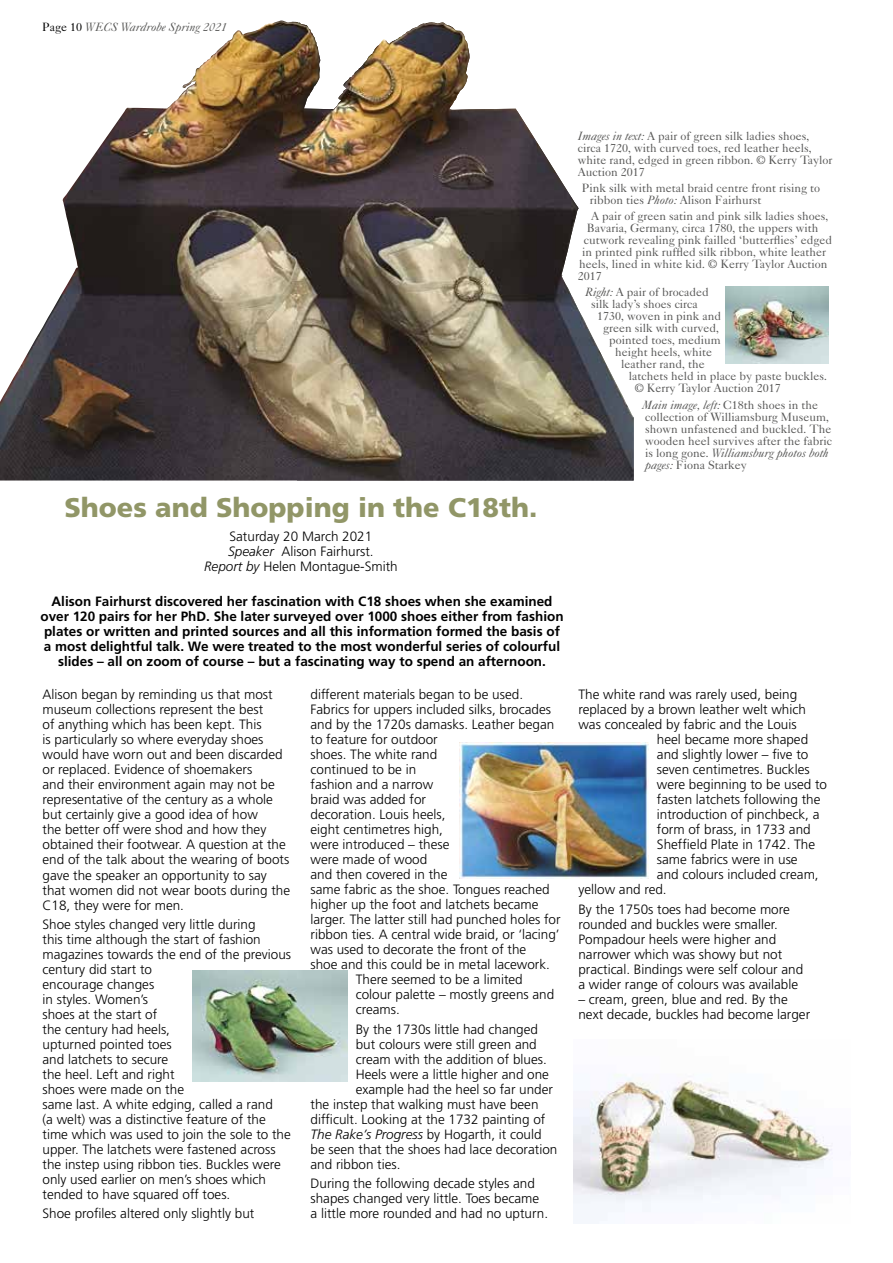
<style>
.page{position:relative;width:893px;height:1263px;background:#fff}
.page>*{position:absolute;margin:0;border:0;box-sizing:border-box;transform-origin:0 0}
.t1{font:900 27px "Frutiger";color:#919667}
.t2{font:300 13.5px/15px "Frutiger";color:#000}
.t3{font:700 13.5px/15px "Frutiger";color:#000;text-align:center}
.t4{font:italic 300 13.5px "Frutiger";color:#000}
.t5{font:12px/12px "Caslon Five Forty";color:#575756}
.t6{font:italic 12px "Caslon Five Forty";color:#575756}
.s1{font-style:normal;color:#000}
.s2{font-style:italic}
.s3{font-style:normal}
</style>
<div class="page">
<img style="left:0;top:21px;width:297px;height:459px">
<img style="left:297px;top:22px;width:337px;height:458px">
<img style="left:193px;top:971px;width:154px;height:110px">
<img style="left:725px;top:287px;width:104px;height:77px">
<img style="left:574px;top:1074px;width:259px;height:149px">
<img style="left:459px;top:743px;width:189px;height:136px">
<p class="t6" style="left:43px;top:19px;width:186px"><span class="s1">Page 10</span> WECS Wardrobe Spring 2021</p>
<h1 class="t1" style="left:64px;top:492px;width:474px">Shoes and Shopping in the C18th.</h1>
<p class="t2" style="left:204px;top:529px;width:195px;text-align:center">Saturday 20 March 2021<br><span class="s2">Speaker</span> Alison Fairhurst.<br><span class="s2">Report by</span> Helen Montague-Smith</p>
<p class="t3" style="left:40px;top:593px;width:525px">Alison Fairhurst discovered her fascination with C18 shoes when she examined over 120 pairs for her PhD. She later surveyed over 1000 shoes either from fashion plates or written and printed sources and all this information formed the basis of a most delightful talk. We were treated to the most wonderful series of colourful slides – all on zoom of course – but a fascinating way to spend an afternoon.</p>
<p class="t2" style="left:43px;top:687px;width:249px">Alison began by reminding us that most museum collections represent the best<br>of anything which has been kept. This<br>is particularly so where everyday shoes would have worn out and been discarded or replaced. Evidence of shoemakers<br>and their environment again may not be representative of the century as a whole but certainly give a good idea of how<br>the better off were shod and how they obtained their footwear. A question at the end of the talk about the wearing of boots gave the speaker an opportunity to say that women did not wear boots during the C18, they were for men.</p>
<p class="t2" style="left:43px;top:916px;width:250px">Shoe styles changed very little during<br>this time although the start of fashion magazines towards the end of the previous century did start to<br>encourage changes<br>in styles. Women’s<br>shoes at the start of<br>the century had heels,<br>upturned pointed toes<br>and latchets to secure<br>the heel. Left and right<br>shoes were made on the<br>same last. A white edging, called a rand<br>(a welt) was a distinctive feature of the time which was used to join the sole to the upper. The latchets were fastened across the instep using ribbon ties. Buckles were only used earlier on men’s shoes which tended to have squared off toes.</p>
<p class="t2" style="left:43px;top:1206px;width:213px">Shoe profiles altered only slightly but</p>
<p class="t2" style="left:310px;top:687px;width:214px">different materials began to be used.</p>
<p class="t2" style="left:310px;top:702px;width:242px">Fabrics for uppers included silks, brocades</p>
<p class="t2" style="left:310px;top:717px;width:245px">and by the 1720s damasks. Leather began</p>
<p class="t2" style="left:310px;top:732px;width:129px">to feature for outdoor</p>
<p class="t2" style="left:310px;top:747px;width:128px">shoes. The white rand</p>
<p class="t2" style="left:310px;top:762px;width:107px">continued to be in</p>
<p class="t2" style="left:310px;top:777px;width:124px">fashion and a narrow</p>
<p class="t2" style="left:310px;top:792px;width:117px">braid was added for</p>
<p class="t2" style="left:310px;top:807px;width:137px">decoration. Louis heels,</p>
<p class="t2" style="left:310px;top:822px;width:134px">eight centimetres high,</p>
<p class="t2" style="left:310px;top:837px;width:141px">were introduced – these</p>
<p class="t2" style="left:310px;top:852px;width:118px">were made of wood</p>
<p class="t2" style="left:310px;top:867px;width:139px">and then covered in the</p>
<p class="t2" style="left:310px;top:882px;width:241px">same fabric as the shoe. Tongues reached</p>
<p class="t2" style="left:310px;top:897px;width:230px">higher up the foot and latchets became</p>
<p class="t2" style="left:310px;top:912px;width:252px">larger. The latter still had punched holes for</p>
<p class="t2" style="left:310px;top:927px;width:251px">ribbon ties. A central wide braid, or ‘lacing’</p>
<p class="t2" style="left:310px;top:942px;width:217px">was used to decorate the front of the</p>
<p class="t2" style="left:310px;top:957px;width:241px">shoe and this could be in metal lacework.</p>
<p class="t2" style="left:356px;top:972px;width:169px">There seemed to be a limited</p>
<p class="t2" style="left:356px;top:987px;width:200px">colour palette – mostly greens and</p>
<p class="t2" style="left:356px;top:1002px;width:45px">creams.</p>
<p class="t2" style="left:356px;top:1021px;width:184px">By the 1730s little had changed</p>
<p class="t2" style="left:356px;top:1036px;width:183px">but colours were still green and</p>
<p class="t2" style="left:356px;top:1051px;width:193px">cream with the addition of blues.</p>
<p class="t2" style="left:356px;top:1066px;width:195px">Heels were a little higher and one</p>
<p class="t2" style="left:356px;top:1081px;width:199px">example had the heel so far under</p>
<p class="t2" style="left:310px;top:1096px;width:230px">the instep that walking must have been</p>
<p class="t2" style="left:310px;top:1111px;width:236px">difficult. Looking at the 1732 painting of</p>
<p class="t4" style="left:310px;top:1126px;width:233px">The Rake’s Progress <span class="s3">by Hogarth, it could</span></p>
<p class="t2" style="left:310px;top:1141px;width:248px">be seen that the shoes had lace decoration</p>
<p class="t2" style="left:310px;top:1156px;width:92px">and ribbon ties.</p>
<p class="t2" style="left:310px;top:1176px;width:239px">During the following decade styles and shapes changed very little. Toes became a little more rounded and had no upturn.</p>
<p class="t5" style="left:578px;top:129px;width:256px"><span class="s2">Images in text:</span> A pair of green silk ladies shoes, circa 1720, with curved toes, red leather heels, white rand, edged in green ribbon. © Kerry Taylor Auction 2017</p>
<p class="t5" style="left:590px;top:182px;width:232px;text-indent:-8px">Pink silk with metal braid centre front rising to ribbon ties <span class="s2">Photo:</span> Alison Fairhurst</p>
<p class="t5" style="left:591px;top:210px;width:239px">A pair of green satin and pink silk ladies shoes,</p>
<p class="t5" style="left:587px;top:222px;width:233px">Bavaria, Germany, circa 1780, the uppers with</p>
<p class="t5" style="left:584px;top:234px;width:250px">cutwork revealing pink failled ‘butterflies’ edged</p>
<p class="t5" style="left:582px;top:246px;width:246px">in printed pink ruffled silk ribbon, white leather</p>
<p class="t5" style="left:579px;top:258px;width:250px">heels, lined in white kid. © Kerry Taylor Auction</p>
<p class="t5" style="left:578px;top:270px;width:25px">2017</p>
<p class="t5" style="left:585px;top:286px;width:125px"><span class="s2">Right:</span> A pair of brocaded</p>
<p class="t5" style="left:591px;top:298px;width:108px">silk lady’s shoes circa</p>
<p class="t5" style="left:597px;top:310px;width:125px">1730, woven in pink and</p>
<p class="t5" style="left:603px;top:322px;width:118px">green silk with curved,</p>
<p class="t5" style="left:609px;top:334px;width:113px">pointed toes, medium</p>
<p class="t5" style="left:615px;top:346px;width:99px">height heels, white</p>
<p class="t5" style="left:621px;top:358px;width:85px">leather rand, the</p>
<p class="t5" style="left:629px;top:370px;width:200px">latchets held in place by paste buckles.</p>
<p class="t5" style="left:635px;top:382px;width:148px">© Kerry Taylor Auction 2017</p>
<p class="t5" style="left:642px;top:398px;width:191px"><span class="s2">Main image, left:</span> C18th shoes in the collection of Williamsburg Museum, shown unfastened and buckled. The wooden heel survives after the fabric is long gone. <span class="s2">Williamsburg photos both pages:</span> Fiona Starkey</p>
<p class="t2" style="left:578px;top:687px;width:220px">The white rand was rarely used, being</p>
<p class="t2" style="left:578px;top:702px;width:229px">replaced by a brown leather welt which</p>
<p class="t2" style="left:578px;top:717px;width:220px">was concealed by fabric and the Louis</p>
<p class="t2" style="left:657px;top:732px;width:153px">heel became more shaped</p>
<p class="t2" style="left:657px;top:747px;width:153px">and slightly lower – five to</p>
<p class="t2" style="left:657px;top:762px;width:154px">seven centimetres. Buckles</p>
<p class="t2" style="left:657px;top:777px;width:172px">were beginning to be used to</p>
<p class="t2" style="left:657px;top:792px;width:165px">fasten latchets following the</p>
<p class="t2" style="left:657px;top:807px;width:164px">introduction of pinchbeck, a</p>
<p class="t2" style="left:657px;top:822px;width:155px">form of brass, in 1733 and</p>
<p class="t2" style="left:657px;top:837px;width:160px">Sheffield Plate in 1742. The</p>
<p class="t2" style="left:657px;top:852px;width:142px">same fabrics were in use</p>
<p class="t2" style="left:657px;top:867px;width:163px">and colours included cream,</p>
<p class="t2" style="left:578px;top:882px;width:90px">yellow and red.</p>
<p class="t2" style="left:578px;top:901px;width:226px">By the 1750s toes had become more rounded and buckles were smaller.<br>Pompadour heels were higher and narrower which was showy but not practical. Bindings were self colour and a wider range of colours was available</p>
<p class="t2" style="left:578px;top:991px;width:233px">– cream, green, blue and red. By the next decade, buckles had become larger</p>
</div>
